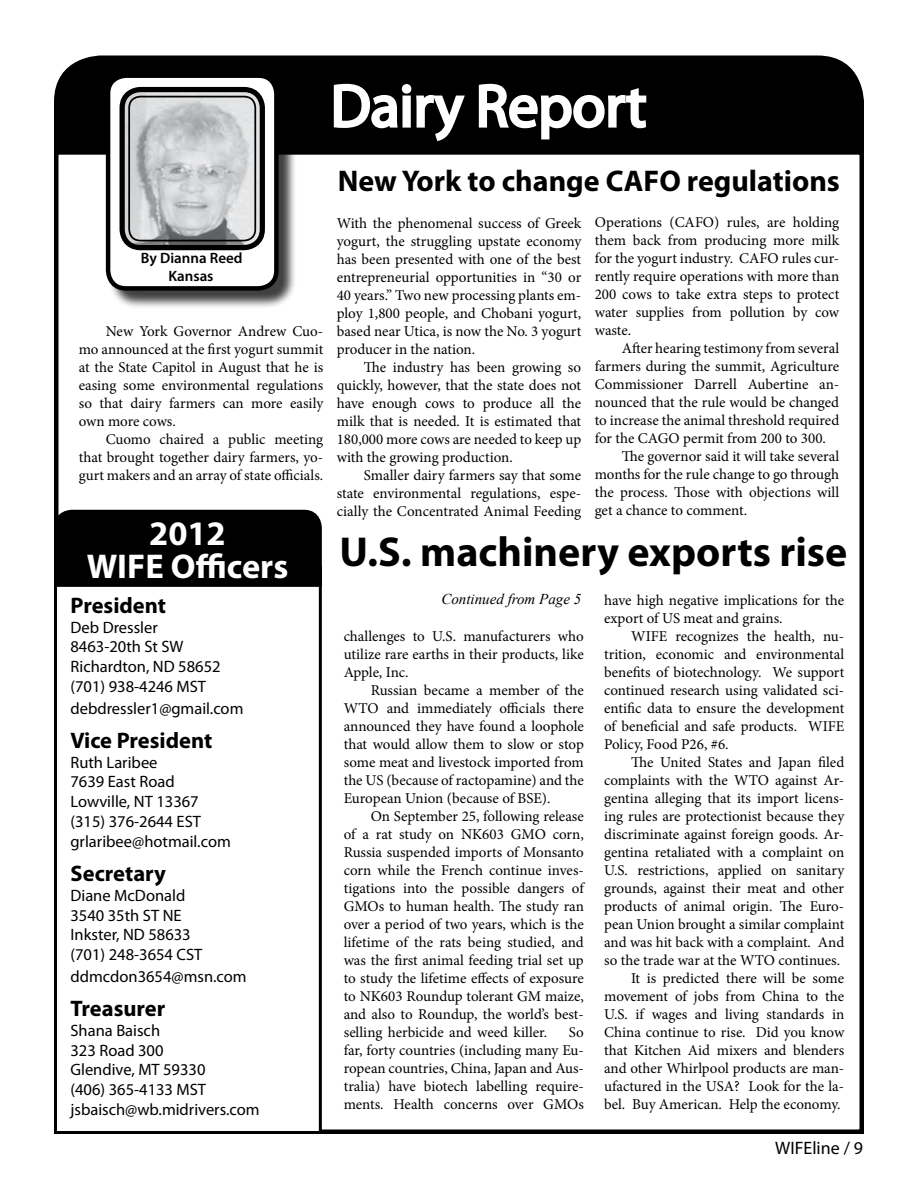
<style>
.page{position:relative;width:918px;height:1188px;background:#fff}
.page>*{position:absolute;margin:0;border:0;box-sizing:border-box;transform-origin:0 0}
.t1{font:60px "Myriad Pro";color:#fff}
.t2{font:700 42px "Myriad Pro";color:#000}
.t3{font:700 34.5px/33px "Myriad Pro";color:#fff;text-align:center}
.t4{font:700 30px "Myriad Pro";color:#000}
.t5{font:700 22.5px "Myriad Pro";color:#000}
.t6{font:18px "Myriad Pro";color:#000}
.t7{font:16.5px/19.8px "Myriad Pro";color:#000}
.t8{font:15px/18px "Minion Pro";color:#000;text-align:justify}
.t9{font:600 15px/18px "Myriad Pro";color:#000;text-align:center}
.t10{font:italic 15px "Times New Roman";color:#000}
</style>
<div class="page">
<div style="left:54px;top:56px;width:810px;height:96px;background:#000"></div>
<svg style="left:332px;top:82px;width:135px;height:61px"></svg>
<svg style="left:477px;top:82px;width:171px;height:59px"></svg>
<div style="left:108px;top:76px;width:189px;height:234px;background:#000;opacity:.75"></div>
<div style="left:108px;top:76px;width:168px;height:212px;background:#fff;border-radius:18px"></div>
<div style="left:106px;top:73px;width:173px;height:218px;border:4px solid #000;border-radius:18px"></div>
<img style="left:126px;top:93px;width:133px;height:151px">
<div style="left:120px;top:87px;width:145px;height:163px;border:5px solid #000;border-radius:18px"></div>
<div style="left:128px;top:96px;width:128px;height:145px;border:2px solid #000;border-radius:11px"></div>
<div style="left:54px;top:566px;width:268px;height:568px;border:3px solid #000"></div>
<div style="left:54px;top:509px;width:268px;height:79px;background:#000"></div>
<p class="t9" style="left:141px;top:249px;width:103px">By Dianna Reed<br>Kansas</p>
<p class="t8" style="left:79px;top:322px;width:246px;text-indent:27px">New York Governor Andrew Cuo&shy;mo announced at the first yogurt summit at the State Capitol in August that he is easing some environmental regulations so that dairy farmers can more easily own more cows.</p>
<p class="t8" style="left:79px;top:430px;width:246px;text-indent:27px">Cuomo chaired a public meeting that brought together dairy farmers, yo&shy;gurt makers and an array of state officials.</p>
<h3 class="t3" style="left:87px;top:515px;width:203px">2012<br>WIFE Officers</h3>
<h3 class="t5" style="left:70px;top:591px;width:97px">President</h3>
<p class="t7" style="left:70px;top:617px;width:152px">Deb Dressler<br>8463-20th St SW<br>Richardton, ND 58652 (701) 938-4246 MST</p>
<p class="t7" style="left:70px;top:698px;width:174px">debdressler1@gmail.com</p>
<h3 class="t5" style="left:70px;top:726px;width:143px">Vice President</h3>
<p class="t7" style="left:70px;top:752px;width:162px">Ruth Laribee<br>7639 East Road<br>Lowville, NT 13367 (315) 376-2644 EST grlaribee@hotmail.com</p>
<h3 class="t5" style="left:70px;top:859px;width:97px">Secretary</h3>
<p class="t7" style="left:70px;top:885px;width:133px">Diane McDonald<br>3540 35th ST NE<br>Inkster, ND 58633 (701) 248-3654 CST</p>
<p class="t7" style="left:70px;top:966px;width:178px">ddmcdon3654@msn.com</p>
<h3 class="t5" style="left:70px;top:994px;width:96px">Treasurer</h3>
<p class="t7" style="left:70px;top:1020px;width:191px">Shana Baisch<br>323 Road 300<br>Glendive, MT 59330<br>(406) 365-4133 MST jsbaisch@wb.midrivers.com</p>
<h1 class="t1" style="left:331px;top:69px;width:317px">Dairy Report</h1>
<h3 class="t4" style="left:338px;top:161px;width:504px">New York to change CAFO regulations</h3>
<p class="t8" style="left:337px;top:214px;width:246px">With the phenomenal success of Greek yogurt, the struggling upstate economy has been presented with one of the best entrepreneurial opportunities in “30 or 40 years.” Two new processing plants em&shy;ploy 1,800 people, and Chobani yogurt, based near Utica, is now the No. 3 yogurt producer in the nation.</p>
<p class="t8" style="left:337px;top:358px;width:246px;text-indent:27px">The industry has been growing so quickly, however, that the state does not have enough cows to produce all the milk that is needed. It is estimated that 180,000 more cows are needed to keep up with the growing production.</p>
<p class="t8" style="left:337px;top:466px;width:246px;text-indent:27px">Smaller dairy farmers say that some state environmental regulations, espe&shy;cially the Concentrated Animal Feeding</p>
<p class="t8" style="left:595px;top:214px;width:246px">Operations (CAFO) rules, are holding them back from producing more milk for the yogurt industry. CAFO rules cur&shy;rently require operations with more than 200 cows to take extra steps to protect water supplies from pollution by cow waste.</p>
<p class="t8" style="left:622px;top:340px;width:219px">After hearing testimony from several</p>
<p class="t8" style="left:595px;top:358px;width:246px">farmers during the summit, Agriculture</p>
<p class="t8" style="left:595px;top:376px;width:246px">Commissioner Darrell Aubertine an-</p>
<p class="t8" style="left:595px;top:394px;width:246px">nounced that the rule would be changed</p>
<p class="t8" style="left:595px;top:412px;width:246px">to increase the animal threshold required</p>
<p class="t8" style="left:595px;top:430px;width:233px">for the CAGO permit from 200 to 300.</p>
<p class="t8" style="left:622px;top:448px;width:219px">The governor said it will take several</p>
<p class="t8" style="left:595px;top:466px;width:246px">months for the rule change to go through</p>
<p class="t8" style="left:595px;top:484px;width:246px">the process. Those with objections will</p>
<p class="t8" style="left:595px;top:502px;width:154px">get a chance to comment.</p>
<h2 class="t2" style="left:340px;top:525px;width:509px">U.S. machinery exports rise</h2>
<p class="t10" style="left:441px;top:589px;width:141px">Continued from Page 5</p>
<p class="t8" style="left:604px;top:591px;width:242px">have high negative implications for the export of US meat and grains.</p>
<p class="t8" style="left:604px;top:627px;width:242px;text-indent:27px">WIFE recognizes the health, nu&shy;trition, economic and environmental benefits of biotechnology. We support continued research using validated sci&shy;entific data to ensure the development of beneficial and safe products. WIFE Policy, Food P26, #6.</p>
<p class="t8" style="left:604px;top:753px;width:242px;text-align:right">The United States and Japan filed complaints with the WTO against Ar&shy;gentina alleging that its import licens&shy;ing rules are protectionist because they discriminate against foreign goods. Ar&shy;gentina retaliated with a complaint on U.S. restrictions, applied on sanitary grounds, against their meat and other products of animal origin. The Euro&shy;pean Union brought a similar complaint and was hit back with a complaint. And so the trade war at the WTO continues.<br>It is predicted there will be some movement of jobs from China to the U.S. if wages and living standards in China continue to rise. Did you know that Kitchen Aid mixers and blenders and other Whirlpool products are man&shy;ufactured in the USA? Look for the la&shy;bel. Buy American. Help the economy.</p>
<p class="t8" style="left:344px;top:627px;width:242px">challenges to U.S. manufacturers who utilize rare earths in their products, like Apple, Inc.</p>
<p class="t8" style="left:344px;top:681px;width:242px;text-indent:27px">Russian became a member of the WTO and immediately officials there announced they have found a loophole that would allow them to slow or stop some meat and livestock imported from the US (because of ractopamine) and the European Union (because of BSE).</p>
<p class="t8" style="left:344px;top:807px;width:242px;text-indent:27px">On September 25, following release of a rat study on NK603 GMO corn, Russia suspended imports of Monsanto corn while the French continue inves&shy;tigations into the possible dangers of GMOs to human health. The study ran over a period of two years, which is the lifetime of the rats being studied, and was the first animal feeding trial set up to study the lifetime effects of exposure to NK603 Roundup tolerant GM maize, and also to Roundup, the world’s best&shy;selling herbicide and weed killer.</p>
<p class="t8" style="left:344px;top:1023px;width:242px;text-indent:225px">So far, forty countries (including many Eu&shy;ropean countries, China, Japan and Aus&shy;tralia) have biotech labelling require&shy;ments. Health concerns over GMOs</p>
<p class="t6" style="left:775px;top:1137px;width:89px">WIFEline / 9</p>
</div>
